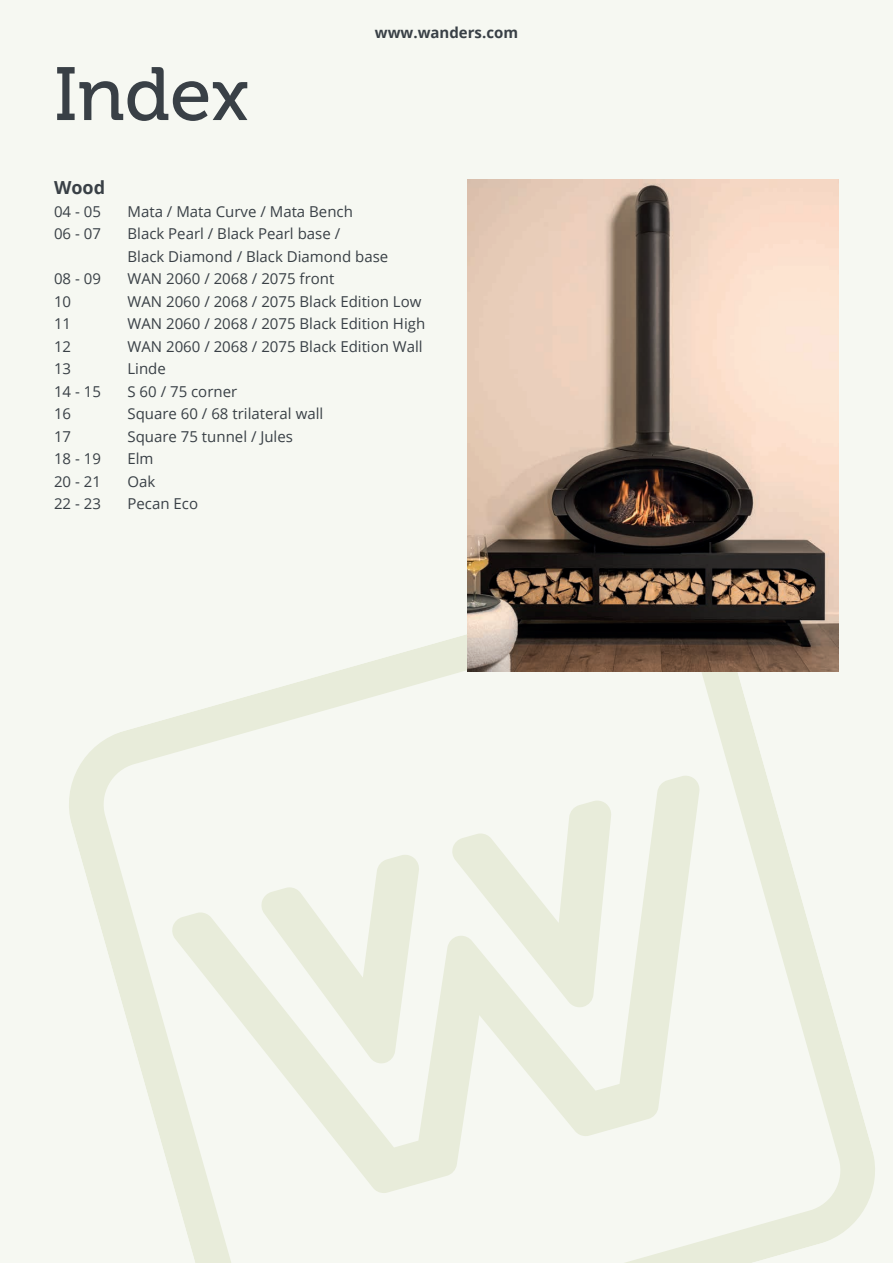
<style>
.page{position:relative;width:893px;height:1263px;background:#f6f8f2}
.page>*{position:absolute;margin:0;border:0;box-sizing:border-box;transform-origin:0 0}
.t1{font:75px "Museo 500";color:#394046}
.t2{font:700 18px "Open Sans";color:#394046}
.t3{font:15px/22.5px "Open Sans";color:#394046}
.t4{font:700 15px "Open Sans";color:#394046}
</style>
<div class="page">
<svg style="left:69px;top:584px;width:806px;height:679px"></svg>
<svg style="left:171px;top:776px;width:529px;height:417px"></svg>
<img style="left:468px;top:179px;width:371px;height:493px">
<h1 class="t1" style="left:54px;top:53px;width:196px">Index</h1>
<p class="t4" style="left:375px;top:22px;width:145px">www.wanders.com</p>
<p class="t2" style="left:54px;top:175px;width:53px">Wood</p>
<p class="t3" style="left:54px;top:200px;width:48px">04 - 05</p>
<p class="t3" style="left:128px;top:200px;width:227px">Mata / Mata Curve / Mata Bench</p>
<p class="t3" style="left:54px;top:222px;width:48px">06 - 07</p>
<p class="t3" style="left:128px;top:222px;width:262px">Black Pearl / Black Pearl base /<br>Black Diamond / Black Diamond base</p>
<p class="t3" style="left:54px;top:267px;width:48px">08 - 09</p>
<p class="t3" style="left:128px;top:267px;width:208px">WAN 2060 / 2068 / 2075 front</p>
<p class="t3" style="left:54px;top:290px;width:19px">10</p>
<p class="t3" style="left:128px;top:290px;width:295px">WAN 2060 / 2068 / 2075 Black Edition Low</p>
<p class="t3" style="left:54px;top:312px;width:19px">11</p>
<p class="t3" style="left:128px;top:312px;width:299px">WAN 2060 / 2068 / 2075 Black Edition High</p>
<p class="t3" style="left:54px;top:335px;width:19px">12</p>
<p class="t3" style="left:128px;top:335px;width:297px">WAN 2060 / 2068 / 2075 Black Edition Wall</p>
<p class="t3" style="left:54px;top:357px;width:19px">13</p>
<p class="t3" style="left:128px;top:357px;width:40px">Linde</p>
<p class="t3" style="left:54px;top:380px;width:48px">14 - 15</p>
<p class="t3" style="left:128px;top:380px;width:111px">S 60 / 75 corner</p>
<p class="t3" style="left:54px;top:402px;width:19px">16</p>
<p class="t3" style="left:128px;top:402px;width:197px">Square 60 / 68 trilateral wall</p>
<p class="t3" style="left:54px;top:425px;width:19px">17</p>
<p class="t3" style="left:128px;top:425px;width:167px">Square 75 tunnel / Jules</p>
<p class="t3" style="left:54px;top:447px;width:48px">18 - 19</p>
<p class="t3" style="left:128px;top:447px;width:28px">Elm</p>
<p class="t3" style="left:54px;top:470px;width:48px">20 - 21</p>
<p class="t3" style="left:128px;top:470px;width:29px">Oak</p>
<p class="t3" style="left:54px;top:492px;width:48px">22 - 23</p>
<p class="t3" style="left:128px;top:492px;width:72px">Pecan Eco</p>
</div>
